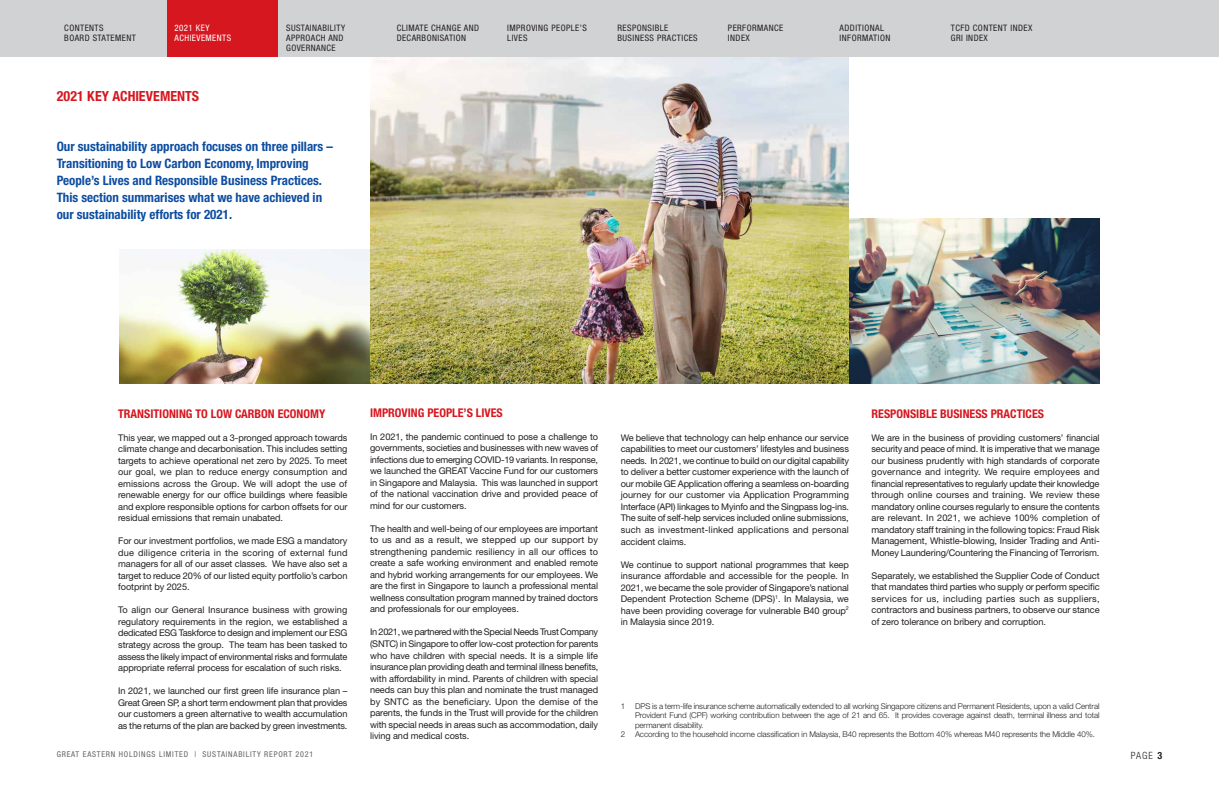
<style>
.page{position:relative;width:1219px;height:794px;background:#fff}
.page>*{position:absolute;margin:0;border:0;box-sizing:border-box;transform-origin:0 0}
.t1{font:700 condensed 14px "Helvetica Neue LT Std";color:#d7171f}
.t2{font:700 condensed 13px/17px "Helvetica Neue LT Std";color:#0d4da1}
.Subhead_1{font:700 condensed 12px "Helvetica Neue LT Std";color:#d7171f}
.t3{font:300 condensed 10px "Helvetica Neue LT Std";color:#231f20}
.Body_Text{font:9.2px/11.5px "Helvetica Neue LT Std";letter-spacing:-.01em;color:#231f20;text-align:justify}
.t4{font:condensed 8.9px/10.2px "Helvetica Neue LT Std";letter-spacing:.05em;color:#231f20}
.t5{font:condensed 8.9px/10.2px "Helvetica Neue LT Std";letter-spacing:.05em;color:#fff}
.Footnote{font:300 8px/9.6px "Helvetica Neue LT Std";letter-spacing:-.01em;color:#231f20;text-align:justify}
.t6{font:condensed 8px "Helvetica Neue LT Std";letter-spacing:.1em;color:#636366}
.s1{font-weight:700}
</style>
<div class="page">
<img style="left:119px;top:249px;width:251px;height:134px">
<img style="left:849px;top:219px;width:251px;height:164px">
<img style="left:370px;top:57px;width:479px;height:326px">
<div style="left:0;top:0;width:1219px;height:57px;background:#d1d2d4"></div>
<div style="left:168px;top:0;width:110px;height:57px;background:#d7171f"></div>
<p class="t4" style="left:64px;top:22px;width:73px">CONTENTS<br>BOARD STATEMENT</p>
<p class="t4" style="left:951px;top:23px;width:83px">TCFD CONTENT INDEX<br>GRI INDEX</p>
<p class="t5" style="left:174px;top:23px;width:58px">2021 KEY<br>ACHIEVEMENTS</p>
<p class="t4" style="left:286px;top:23px;width:60px">SUSTAINABILITY<br>APPROACH AND<br>GOVERNANCE</p>
<p class="t4" style="left:397px;top:23px;width:84px">CLIMATE CHANGE AND<br>DECARBONISATION</p>
<p class="t4" style="left:507px;top:23px;width:81px">IMPROVING PEOPLE’S<br>LIVES</p>
<p class="t4" style="left:617px;top:23px;width:82px">RESPONSIBLE<br>BUSINESS PRACTICES</p>
<p class="t4" style="left:728px;top:23px;width:57px">PERFORMANCE<br>INDEX</p>
<p class="t4" style="left:840px;top:23px;width:52px">ADDITIONAL<br>INFORMATION</p>
<p class="t1" style="left:57px;top:87px;width:144px">2021 KEY ACHIEVEMENTS</p>
<p class="t2" style="left:57px;top:137px;width:278px">Our sustainability approach focuses on three pillars –</p>
<p class="t2" style="left:57px;top:154px;width:267px">Transitioning to Low Carbon Economy, Improving People’s Lives and Responsible Business Practices.<br>This section summarises what we have achieved in our sustainability efforts for 2021.</p>
<p class="Subhead_1" style="left:118px;top:406px;width:209px">TRANSITIONING TO LOW CARBON ECONOMY</p>
<p class="Body_Text" style="left:118px;top:432px;width:231px">This year, we mapped out a 3-pronged approach towards climate change and decarbonisation. This includes setting targets to achieve operational net zero by 2025. To meet our goal, we plan to reduce energy consumption and emissions across the Group. We will adopt the use of renewable energy for our office buildings where feasible and explore responsible options for carbon offsets for our residual emissions that remain unabated.</p>
<p class="Body_Text" style="left:118px;top:535px;width:231px">For our investment portfolios, we made ESG a mandatory due diligence criteria in the scoring of external fund managers for all of our asset classes. We have also set a target to reduce 20% of our listed equity portfolio’s carbon footprint by 2025.</p>
<p class="Body_Text" style="left:118px;top:604px;width:231px">To align our General Insurance business with growing regulatory requirements in the region, we established a dedicated ESG Taskforce to design and implement our ESG strategy across the group. The team has been tasked to assess the likely impact of environmental risks and formulate appropriate referral process for escalation of such risks.</p>
<p class="Body_Text" style="left:118px;top:685px;width:231px">In 2021, we launched our first green life insurance plan – Great Green SP, a short term endowment plan that provides our customers a green alternative to wealth accumulation as the returns of the plan are backed by green investments.</p>
<p class="t6" style="left:57px;top:749px;width:258px">GREAT EASTERN HOLDINGS LIMITED | SUSTAINABILITY REPORT 2021</p>
<p class="Subhead_1" style="left:370px;top:405px;width:134px">IMPROVING PEOPLE’S LIVES</p>
<p class="Body_Text" style="left:370px;top:431px;width:230px">In 2021, the pandemic continued to pose a challenge to governments, societies and businesses with new waves of infections due to emerging COVID-19 variants. In response, we launched the GREAT Vaccine Fund for our customers in Singapore and Malaysia. This was launched in support of the national vaccination drive and provided peace of mind for our customers.</p>
<p class="Body_Text" style="left:370px;top:523px;width:230px">The health and well-being of our employees are important to us and as a result, we stepped up our support by strengthening pandemic resiliency in all our offices to create a safe working environment and enabled remote and hybrid working arrangements for our employees. We are the first in Singapore to launch a professional mental wellness consultation program manned by trained doctors and professionals for our employees.</p>
<p class="Body_Text" style="left:370px;top:626px;width:230px">In 2021, we partnered with the Special Needs Trust Company (SNTC) in Singapore to offer low-cost protection for parents who have children with special needs. It is a simple life insurance plan providing death and terminal illness benefits, with affordability in mind. Parents of children with special needs can buy this plan and nominate the trust managed by SNTC as the beneficiary. Upon the demise of the parents, the funds in the Trust will provide for the children with special needs in areas such as accommodation, daily living and medical costs.</p>
<p class="Body_Text" style="left:621px;top:432px;width:230px">We believe that technology can help enhance our service capabilities to meet our customers’ lifestyles and business needs. In 2021, we continue to build on our digital capability to deliver a better customer experience with the launch of our mobile GE Application offering a seamless on-boarding journey for our customer via Application Programming Interface (API) linkages to Myinfo and the Singpass log-ins.<br>The suite of self-help services included online submissions, such as investment-linked applications and personal accident claims.</p>
<p class="Body_Text" style="left:621px;top:558px;width:230px">We continue to support national programmes that keep insurance affordable and accessible for the people. In 2021, we became the sole provider of Singapore’s national Dependent Protection Scheme (DPS)<sup>1</sup>. In Malaysia, we have been providing coverage for vulnerable B40 group<sup>2 </sup>in Malaysia since 2019.</p>
<p class="Subhead_1" style="left:871px;top:406px;width:174px">RESPONSIBLE BUSINESS PRACTICES</p>
<p class="Body_Text" style="left:871px;top:432px;width:230px">We are in the business of providing customers’ financial security and peace of mind. It is imperative that we manage our business prudently with high standards of corporate governance and integrity. We require employees and financial representatives to regularly update their knowledge through online courses and training. We review these mandatory online courses regularly to ensure the contents are relevant. In 2021, we achieve 100% completion of mandatory staff training in the following topics: Fraud Risk Management, Whistle-blowing, Insider Trading and Anti-Money Laundering/Countering the Financing of Terrorism.</p>
<p class="Body_Text" style="left:871px;top:570px;width:230px">Separately, we established the Supplier Code of Conduct that mandates third parties who supply or perform specific services for us, including parties such as suppliers, contractors and business partners, to observe our stance of zero tolerance on bribery and corruption.</p>
<p class="Footnote" style="left:635px;top:701px;width:466px;text-indent:-14px">1 DPS is a term-life insurance scheme automatically extended to all working Singapore citizens and Permanent Residents, upon a valid Central Provident Fund (CPF) working contribution between the age of 21 and 65. It provides coverage against death, terminal illness and total permanent disability.</p>
<p class="Footnote" style="left:621px;top:729px;width:476px">2 According to the household income classification in Malaysia, B40 represents the Bottom 40% whereas M40 represents the Middle 40%.</p>
<p class="t3" style="left:1131px;top:749px;width:33px">PAGE <span class="s1">3</span></p>
</div>
